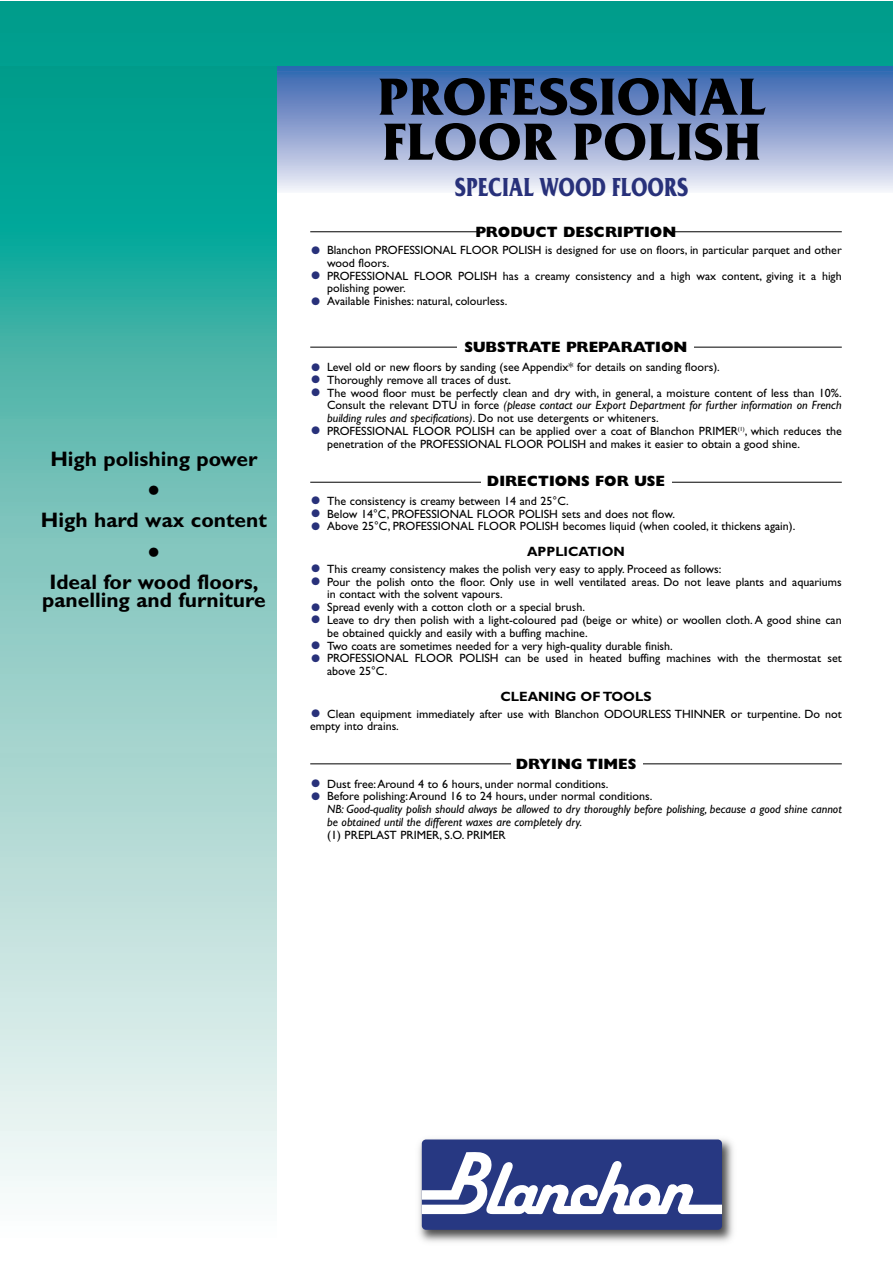
<style>
.page{position:relative;width:893px;height:1263px;background:#fff}
.page>*{position:absolute;margin:0;border:0;box-sizing:border-box;transform-origin:0 0}
.t1{font:700 54px/45px "Friz Quadrata Itc T";color:#000}
.t2{font:37.5px "Gill Sans";color:#000}
.t3{font:700 27px "Friz Quadrata Itc T";color:#28317a;scale:.75 1}
.t4{font:700 21px/18px "Gill Sans";color:#000;text-align:center}
.t5{font:800 15px "Gill Sans";color:#000}
.t6{font:700 13.5px "Gill Sans";color:#000}
.t7{font:12px/12.8px "Gill Sans";color:#000}
.t8{font:italic 12px/12.8px "Gill Sans";color:#000}
.s1{font-size:31.5px;color:#28317a}
.s2{font-style:italic}
.s3{font-style:normal;font-size:31.5px;color:#28317a}
.s4{font-style:normal}
</style>
<div class="page">
<svg style="left:276px;top:65px;width:616px;height:127px;background:#8da4d0"></svg>
<hr style="left:310px;top:231px;width:532px;height:1px;background:#000">
<div style="left:478px;top:219px;width:196px;height:24px;background:#fff"></div>
<hr style="left:310px;top:347px;width:532px;height:1px;background:#000">
<div style="left:458px;top:334px;width:236px;height:25px;background:#fff"></div>
<hr style="left:310px;top:482px;width:532px;height:1px;background:#000">
<div style="left:482px;top:469px;width:190px;height:25px;background:#fff"></div>
<hr style="left:310px;top:763px;width:532px;height:1px;background:#000">
<div style="left:511px;top:751px;width:132px;height:24px;background:#fff"></div>
<svg style="left:0;top:65px;width:276px;height:1122px;background:#80cac2"></svg>
<div style="left:0;top:1px;width:892px;height:64px;background:#009d8c"></div>
<img style="left:419px;top:1139px;width:314px;height:103px">
<div style="left:422px;top:1139px;width:300px;height:91px;background:#273882;border-radius:4px"></div>
<svg style="left:422px;top:1152px;width:300px;height:63px"></svg>
<h3 class="t4" style="left:50px;top:452px;width:209px">High polishing power</h3>
<h2 class="t2" style="left:147px;top:478px;width:15px">•</h2>
<h3 class="t4" style="left:41px;top:514px;width:227px">High hard wax content</h3>
<h2 class="t2" style="left:147px;top:539px;width:15px">•</h2>
<h3 class="t4" style="left:42px;top:575px;width:225px">Ideal for wood floors, panelling and furniture</h3>
<h1 class="t1" style="left:377px;top:79px;width:390px">PROFESSIONAL<br>FLOOR POLISH</h1>
<h3 class="t3" style="left:455px;top:177px;width:313px">SPECIAL WOOD FLOORS</h3>
<p class="t5" style="left:476px;top:227px;width:202px">PRODUCT DESCRIPTION</p>
<p class="t7" style="left:327px;top:245px;width:516px;text-indent:-17px"><span class="s1">•</span> Blanchon PROFESSIONAL FLOOR POLISH is designed for use on floors, in particular parquet and other wood floors.</p>
<p class="t7" style="left:327px;top:271px;width:516px;text-indent:-17px"><span class="s1">•</span> PROFESSIONAL FLOOR POLISH has a creamy consistency and a high wax content, giving it a high polishing power.</p>
<p class="t7" style="left:310px;top:296px;width:199px"><span class="s1">•</span> Available Finishes: natural, colourless.</p>
<p class="t5" style="left:464px;top:342px;width:224px">SUBSTRATE PREPARATION</p>
<p class="t7" style="left:310px;top:362px;width:411px"><span class="s1">•</span> Level old or new floors by sanding (see Appendix* for details on sanding floors).</p>
<p class="t7" style="left:310px;top:375px;width:202px"><span class="s1">•</span> Thoroughly remove all traces of dust.</p>
<p class="t7" style="left:327px;top:387px;width:516px;text-align:justify;text-indent:-17px"><span class="s1">•</span> The wood floor must be perfectly clean and dry with, in general, a moisture content of less than 10%.<br>Consult the relevant DTU in force <span class="s2">(please contact our Export Department for further information on French building rules and specifications)</span>. Do not use detergents or whiteners.</p>
<p class="t7" style="left:327px;top:426px;width:516px;text-indent:-17px"><span class="s1">•</span> PROFESSIONAL FLOOR POLISH can be applied over a coat of Blanchon PRIMER<sup>(1)</sup>, which reduces the penetration of the PROFESSIONAL FLOOR POLISH and makes it easier to obtain a good shine.</p>
<p class="t5" style="left:487px;top:476px;width:180px">DIRECTIONS FOR USE</p>
<p class="t7" style="left:310px;top:496px;width:260px"><span class="s1">•</span> The consistency is creamy between 14 and 25°C.</p>
<p class="t7" style="left:310px;top:509px;width:366px"><span class="s1">•</span> Below 14°C, PROFESSIONAL FLOOR POLISH sets and does not flow.</p>
<p class="t7" style="left:310px;top:521px;width:487px"><span class="s1">•</span> Above 25°C, PROFESSIONAL FLOOR POLISH becomes liquid (when cooled, it thickens again).</p>
<p class="t6" style="left:527px;top:547px;width:99px">APPLICATION</p>
<p class="t7" style="left:310px;top:564px;width:413px"><span class="s1">•</span> This creamy consistency makes the polish very easy to apply. Proceed as follows:</p>
<p class="t7" style="left:327px;top:577px;width:516px;text-indent:-17px"><span class="s1">•</span> Pour the polish onto the floor. Only use in well ventilated areas. Do not leave plants and aquariums in contact with the solvent vapours.</p>
<p class="t7" style="left:310px;top:602px;width:276px"><span class="s1">•</span> Spread evenly with a cotton cloth or a special brush.</p>
<p class="t7" style="left:327px;top:615px;width:516px;text-indent:-17px"><span class="s1">•</span> Leave to dry then polish with a light-coloured pad (beige or white) or woollen cloth. A good shine can be obtained quickly and easily with a buffing machine.</p>
<p class="t7" style="left:310px;top:640px;width:364px"><span class="s1">•</span> Two coats are sometimes needed for a very high-quality durable finish.</p>
<p class="t7" style="left:327px;top:653px;width:516px;text-indent:-17px"><span class="s1">•</span> PROFESSIONAL FLOOR POLISH can be used in heated buffing machines with the thermostat set above 25°C.</p>
<p class="t6" style="left:500px;top:691px;width:153px">CLEANING OF TOOLS</p>
<p class="t7" style="left:310px;top:708px;width:533px"><span class="s1">•</span> Clean equipment immediately after use with Blanchon ODOURLESS THINNER or turpentine. Do not empty into drains.</p>
<p class="t5" style="left:516px;top:758px;width:122px">DRYING TIMES</p>
<p class="t7" style="left:310px;top:778px;width:300px"><span class="s1">•</span> Dust free:Around 4 to 6 hours, under normal conditions.</p>
<p class="t8" style="left:327px;top:791px;width:516px;text-indent:-17px"><span class="s3">•</span> <span class="s4">Before polishing:Around 16 to 24 hours, under normal conditions.<br></span>NB: Good-quality polish should always be allowed to dry thoroughly before polishing, because a good shine cannot be obtained until the different waxes are completely dry.</p>
<p class="t7" style="left:327px;top:829px;width:180px">(1) PREPLAST PRIMER, S.O. PRIMER</p>
</div>
